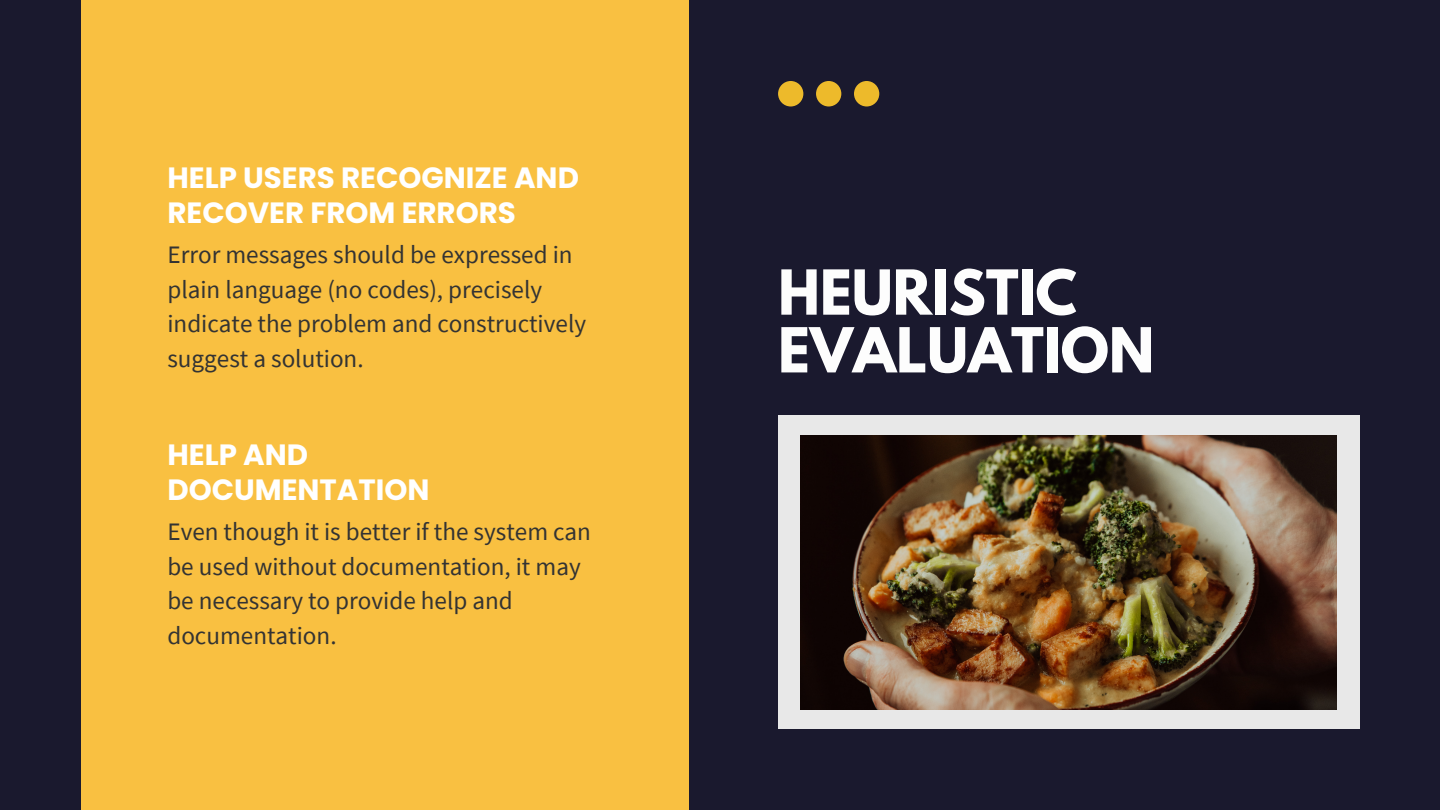
<style>
.page{position:relative;width:1440px;height:810px;background:#1a192e}
.page>*{position:absolute;margin:0;border:0;box-sizing:border-box;transform-origin:0 0}
.t1{font:700 54.9px/57.8px "League Spartan";color:#fdfdfd}
.t2{font:700 29.3px/34.6px "Poppins";color:#fff}
.t3{font:25.1px/34.5px "Source Sans Pro";color:#333}
</style>
<div class="page">
<div style="left:778px;top:416px;width:581px;height:313px;background:#e8e8e8"></div>
<img style="left:801px;top:435px;width:535px;height:275px">
<div style="left:81px;top:0;width:607px;height:810px;background:#f9c041"></div>
<svg style="left:778px;top:81px;width:101px;height:25px"></svg>
<p class="t2" style="left:167px;top:161px;width:413px">HELP USERS RECOGNIZE AND<br>RECOVER FROM ERRORS</p>
<p class="t3" style="left:167px;top:237px;width:420px">Error messages should be expressed in plain language (no codes), precisely indicate the problem and constructively suggest a solution.</p>
<p class="t2" style="left:167px;top:437px;width:264px">HELP AND<br>DOCUMENTATION</p>
<p class="t3" style="left:167px;top:514px;width:425px">Even though it is better if the system can be used without documentation, it may be necessary to provide help and documentation.</p>
<h1 class="t1" style="left:778px;top:271px;width:378px">HEURISTIC<br>EVALUATION</h1>
</div>
